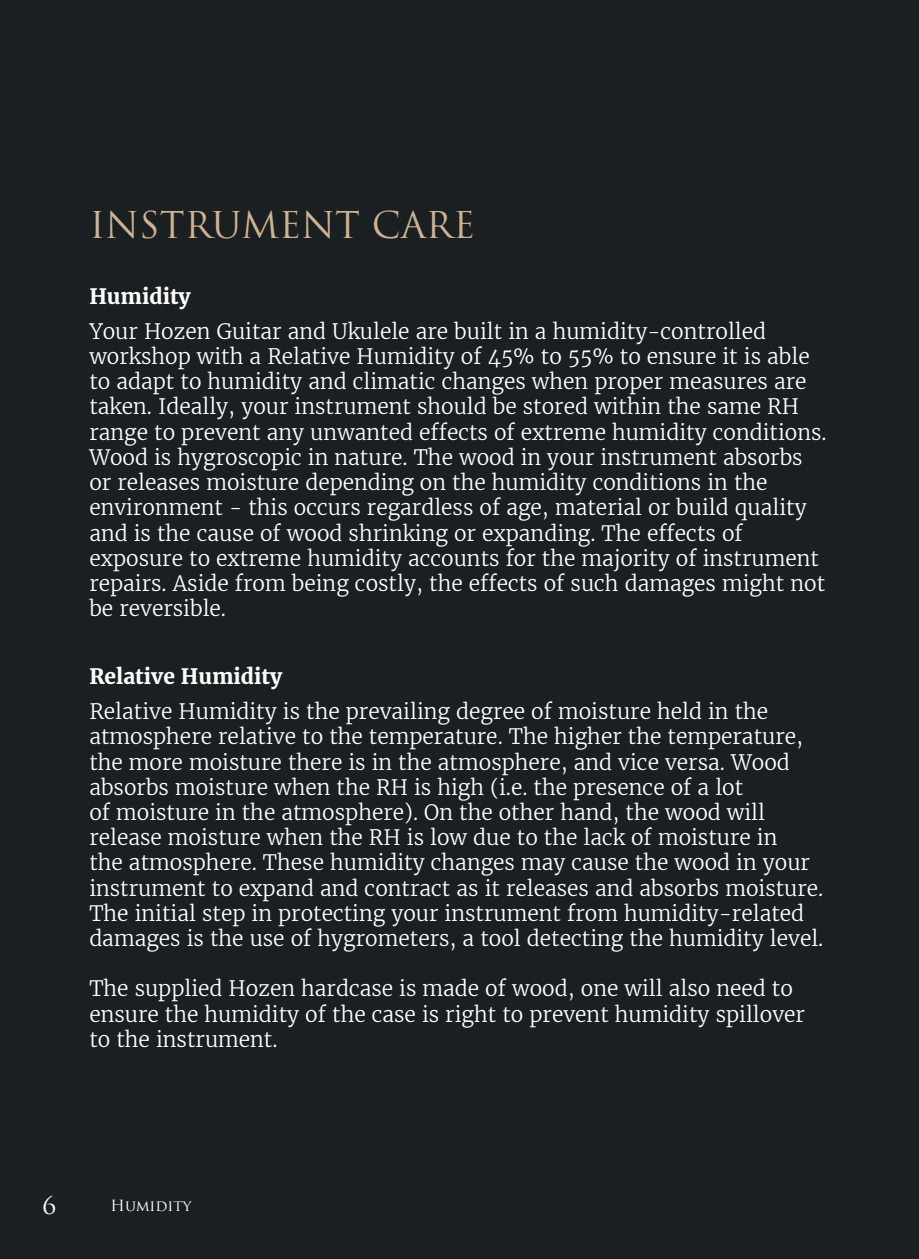
<style>
.page{position:relative;width:919px;height:1259px;background:#fff}
.page>*{position:absolute;margin:0;border:0;box-sizing:border-box;transform-origin:0 0}
.t1{font:36px "Trajan Pro";color:#cfb290}
.t2{font:24px "Trajan Pro";color:#fff}
.t3{font:300 21px/25.2px "Merriweather";color:#fff}
.t4{font:700 21px "Merriweather";color:#fff}
.t5{font:15px "Trajan Pro";color:#fff}
</style>
<div class="page">
<div style="left:0;top:0;width:918px;height:1259px;background:#1a1f21"></div>
<h1 class="t1" style="left:89px;top:202px;width:387px">INSTRUMENT CARE</h1>
<p class="t4" style="left:89px;top:283px;width:103px">Humidity</p>
<p class="t3" style="left:89px;top:319px;width:738px">Your Hozen Guitar and Ukulele are built in a humidity-controlled workshop with a Relative Humidity of 45% to 55% to ensure it is able to adapt to humidity and climatic changes when proper measures are taken. Ideally, your instrument should be stored within the same RH range to prevent any unwanted effects of extreme humidity conditions.<br>Wood is hygroscopic in nature. The wood in your instrument absorbs or releases moisture depending on the humidity conditions in the environment - this occurs regardless of age, material or build quality and is the cause of wood shrinking or expanding. The effects of exposure to extreme humidity accounts for the majority of instrument repairs. Aside from being costly, the effects of such damages might not be reversible.</p>
<p class="t4" style="left:89px;top:663px;width:194px">Relative Humidity</p>
<p class="t3" style="left:89px;top:699px;width:735px">Relative Humidity is the prevailing degree of moisture held in the atmosphere relative to the temperature. The higher the temperature, the more moisture there is in the atmosphere, and vice versa. Wood absorbs moisture when the RH is high (i.e. the presence of a lot<br>of moisture in the atmosphere). On the other hand, the wood will release moisture when the RH is low due to the lack of moisture in<br>the atmosphere. These humidity changes may cause the wood in your instrument to expand and contract as it releases and absorbs moisture.<br>The initial step in protecting your instrument from humidity-related damages is the use of hygrometers, a tool detecting the humidity level.</p>
<p class="t3" style="left:89px;top:976px;width:717px">The supplied Hozen hardcase is made of wood, one will also need to ensure the humidity of the case is right to prevent humidity spillover to the instrument.</p>
<p class="t2" style="left:43px;top:1190px;width:15px">6</p>
<p class="t5" style="left:111px;top:1195px;width:82px">Humidity</p>
</div>
